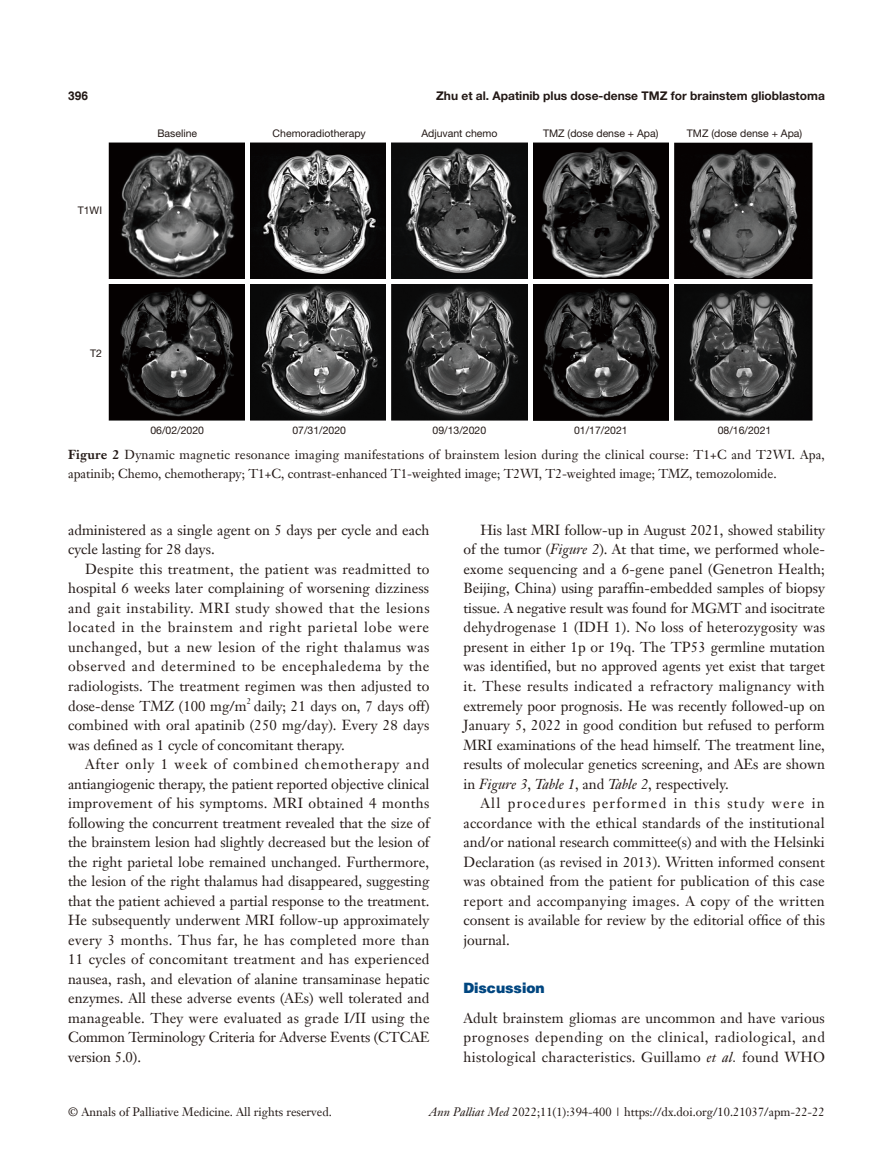
<style>
.page{position:relative;width:893px;height:1170px;background:#fff}
.page>*{position:absolute;margin:0;border:0;box-sizing:border-box;transform-origin:0 0}
.B-zhengwen{font:14.25px/19.5px "Janson Text LT";color:#231916;text-align:justify}
._1ji-zhengti{font:900 14.25px "Helvetica";color:#004680}
.t1{font:12.75px/19.5px "Janson Text LT";letter-spacing:.015em;color:#231916}
.ZY-doi{font:12px "Janson Text LT";color:#231916}
.ZY-Running_title{font:700 12px "Helvetica Neue LT Pro";color:#231916}
.ZY-banquan{font:12px "Janson Text LT";color:#231916}
.ZY-yema{font:700 12px "Helvetica";color:#231916}
.t2{font:10.5px "Helvetica Neue LT Pro";color:#231916}
.B-zhengwen-2{font:8.25px "Janson Text LT";color:#231916}
.s1{font-weight:700}
.s2{font-style:italic}
</style>
<div class="page">
<img style="left:108px;top:142px;width:705px;height:279px">
<hr style="left:246px;top:128px;width:4px;height:307px;background:#fff">
<hr style="left:387px;top:128px;width:4px;height:307px;background:#fff">
<hr style="left:528px;top:128px;width:4px;height:307px;background:#fff">
<div style="left:669px;top:128px;width:5px;height:307px;background:#fff"></div>
<hr style="left:106px;top:279px;width:710px;height:4px;background:#fff">
<p class="ZY-yema" style="left:68px;top:88px;width:22px">396</p>
<p class="ZY-Running_title" style="left:436px;top:88px;width:390px">Zhu et al. Apatinib plus dose-dense TMZ for brainstem glioblastoma</p>
<p class="t2" style="left:78px;top:204px;width:26px">T1WI</p>
<p class="t2" style="left:157px;top:126px;width:41px">Baseline</p>
<p class="t2" style="left:90px;top:347px;width:13px">T2</p>
<p class="t2" style="left:150px;top:423px;width:55px">06/02/2020</p>
<p class="t2" style="left:273px;top:126px;width:95px">Chemoradiotherapy</p>
<p class="t2" style="left:421px;top:126px;width:78px">Adjuvant chemo</p>
<p class="t2" style="left:543px;top:126px;width:117px">TMZ (dose dense + Apa)</p>
<p class="t2" style="left:687px;top:126px;width:117px">TMZ (dose dense + Apa)</p>
<p class="t2" style="left:292px;top:423px;width:55px">07/31/2020</p>
<p class="t2" style="left:433px;top:423px;width:55px">09/13/2020</p>
<p class="t2" style="left:574px;top:423px;width:55px">01/17/2021</p>
<p class="t2" style="left:718px;top:423px;width:55px">08/16/2021</p>
<p class="t1" style="left:68px;top:444px;width:758px"><span class="s1">Figure 2</span> Dynamic magnetic resonance imaging manifestations of brainstem lesion during the clinical course: T1+C and T2WI. Apa, apatinib; Chemo, chemotherapy; T1+C, contrast-enhanced T1-weighted image; T2WI, T2-weighted image; TMZ, temozolomide.</p>
<p class="B-zhengwen" style="left:68px;top:520px;width:363px">administered as a single agent on 5 days per cycle and each cycle lasting for 28 days.</p>
<p class="B-zhengwen" style="left:68px;top:559px;width:363px;text-indent:17px">Despite this treatment, the patient was readmitted to hospital 6 weeks later complaining of worsening dizziness and gait instability. MRI study showed that the lesions located in the brainstem and right parietal lobe were unchanged, but a new lesion of the right thalamus was observed and determined to be encephaledema by the radiologists. The treatment regimen was then adjusted to dose-dense TMZ (100 mg/m</p>
<p class="B-zhengwen-2" style="left:247px;top:695px;width:6px">2</p>
<p class="B-zhengwen" style="left:68px;top:695px;width:363px;text-indent:186px">daily; 21 days on, 7 days off) combined with oral apatinib (250 mg/day). Every 28 days was defined as 1 cycle of concomitant therapy.</p>
<p class="B-zhengwen" style="left:68px;top:754px;width:363px;text-indent:17px">After only 1 week of combined chemotherapy and antiangiogenic therapy, the patient reported objective clinical improvement of his symptoms. MRI obtained 4 months following the concurrent treatment revealed that the size of the brainstem lesion had slightly decreased but the lesion of the right parietal lobe remained unchanged. Furthermore, the lesion of the right thalamus had disappeared, suggesting that the patient achieved a partial response to the treatment.<br>He subsequently underwent MRI follow-up approximately every 3 months. Thus far, he has completed more than 11 cycles of concomitant treatment and has experienced nausea, rash, and elevation of alanine transaminase hepatic enzymes. All these adverse events (AEs) well tolerated and manageable. They were evaluated as grade I/II using the Common Terminology Criteria for Adverse Events (CTCAE version 5.0).</p>
<p class="B-zhengwen" style="left:463px;top:520px;width:363px;text-indent:17px">His last MRI follow-up in August 2021, showed stability of the tumor (<span class="s2">Figure 2</span>). At that time, we performed whole&shy;exome sequencing and a 6-gene panel (Genetron Health; Beijing, China) using paraffin-embedded samples of biopsy tissue. A negative result was found for MGMT and isocitrate dehydrogenase 1 (IDH 1). No loss of heterozygosity was present in either 1p or 19q. The TP53 germline mutation was identified, but no approved agents yet exist that target it. These results indicated a refractory malignancy with extremely poor prognosis. He was recently followed-up on January 5, 2022 in good condition but refused to perform MRI examinations of the head himself. The treatment line, results of molecular genetics screening, and AEs are shown in <span class="s2">Figure 3</span>, <span class="s2">Table 1</span>, and <span class="s2">Table 2</span>, respectively.</p>
<p class="B-zhengwen" style="left:463px;top:793px;width:363px;text-indent:17px">All procedures performed in this study were in accordance with the ethical standards of the institutional and/or national research committee(s) and with the Helsinki Declaration (as revised in 2013). Written informed consent was obtained from the patient for publication of this case report and accompanying images. A copy of the written consent is available for review by the editorial office of this journal.</p>
<p class="_1ji-zhengti" style="left:463px;top:979px;width:83px">Discussion</p>
<p class="B-zhengwen" style="left:463px;top:1007px;width:363px">Adult brainstem gliomas are uncommon and have various prognoses depending on the clinical, radiological, and histological characteristics. Guillamo <span class="s2">et al.</span> found WHO</p>
<p class="ZY-banquan" style="left:68px;top:1104px;width:265px">© Annals of Palliative Medicine. All rights reserved.</p>
<p class="ZY-doi" style="left:429px;top:1104px;width:397px"><span class="s2">Ann Palliat Med</span> 2022;11(1):394-400 | https://dx.doi.org/10.21037/apm-22-22</p>
</div>
